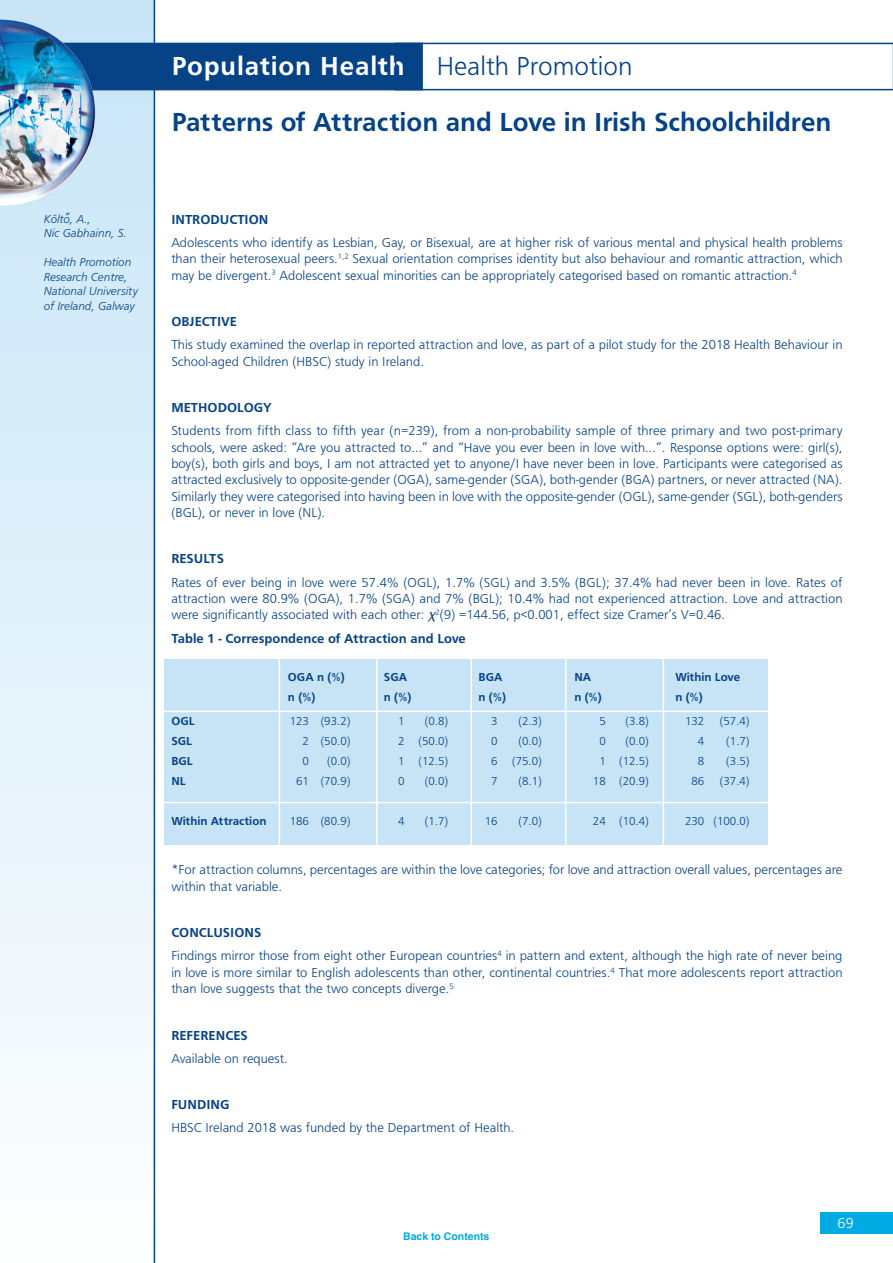
<style>
.page{position:relative;width:893px;height:1263px;background:#fff}
.page>*{position:absolute;margin:0;border:0;box-sizing:border-box;transform-origin:0 0}
.t1{font:27px "Frugal Sans Bold DTC";color:#054286}
.t2{font:27px "Frugal Sans Bold DTC";letter-spacing:.03em;color:#fff}
.t3{font:27px "Frugal Sans Light DTC";color:#054286}
.t4{font:15px "Frugal Sans Light DTC";color:#fff}
.t5{font:13.5px/16.4px "Frugal Sans Light DTC";color:#054286;text-align:justify}
.t6{font:13.5px "Frugal Sans Bold DTC";color:#054286}
.t7{font:12px "Frugal Sans Light DTC";color:#054286}
.t8{font:12px/14.5px "Frugal Sans Light Italic DTC";color:#054286}
.t9{font:12px "Frugal Sans Bold DTC";color:#054286}
.t10{font:700 10.5px "Helvetica";color:#00aae2}
.s1{font-family:"Lucida Grande";font-style:italic}
</style>
<div class="page">
<div style="left:820px;top:1212px;width:73px;height:21px;background:#00aae2"></div>
<div style="left:164px;top:659px;width:604px;height:186px;background:#c7e4f6"></div>
<div style="left:0;top:0;width:154px;height:1263px;background:linear-gradient(to bottom,#c5e4f6,#fefefe)"></div>
<div style="left:36px;top:44px;width:385px;height:45px;background:#054286"></div>
<div style="left:35px;top:43px;width:388px;height:47px;border:2px solid #054286"></div>
<svg style="left:395px;top:43px;width:498px;height:47px"></svg>
<hr style="left:154px;top:0;width:1px;height:1263px;background:#054286">
<hr style="left:158px;top:711px;width:679px;height:1px;background:#fff">
<hr style="left:158px;top:802px;width:679px;height:1px;background:#fff">
<hr style="left:279px;top:654px;width:1px;height:198px;background:#fff">
<hr style="left:376px;top:654px;width:2px;height:198px;background:#fff">
<hr style="left:470px;top:654px;width:2px;height:198px;background:#fff">
<hr style="left:565px;top:654px;width:1px;height:198px;background:#fff">
<hr style="left:663px;top:654px;width:1px;height:198px;background:#fff">
<svg style="left:0;top:199px;width:95px;height:6px"></svg>
<img style="left:0;top:20px;width:95px;height:179px">
<p class="t8" style="left:65px;top:210px;width:6px">“</p>
<p class="t8" style="left:44px;top:211px;width:85px">Költo, A.,<br>Nic Gabhainn, S.</p>
<p class="t8" style="left:44px;top:255px;width:96px">Health Promotion<br>Research Centre,<br>National University of Ireland, Galway</p>
<h1 class="t2" style="left:172px;top:50px;width:234px">Population Health</h1>
<h1 class="t3" style="left:437px;top:50px;width:197px">Health Promotion</h1>
<h1 class="t1" style="left:172px;top:106px;width:661px">Patterns of Attraction and Love in Irish Schoolchildren</h1>
<p class="t6" style="left:171px;top:211px;width:99px">INTRODUCTION</p>
<p class="t5" style="left:171px;top:234px;width:673px">Adolescents who identify as Lesbian, Gay, or Bisexual, are at higher risk of various mental and physical health problems than their heterosexual peers.<sup>1,2</sup> Sexual orientation comprises identity but also behaviour and romantic attraction, which may be divergent.<sup>3</sup> Adolescent sexual minorities can be appropriately categorised based on romantic attraction.<sup>4</sup></p>
<p class="t6" style="left:171px;top:314px;width:67px">OBJECTIVE</p>
<p class="t5" style="left:171px;top:336px;width:673px">This study examined the overlap in reported attraction and love, as part of a pilot study for the 2018 Health Behaviour in<br>School-aged Children (HBSC) study in Ireland.</p>
<p class="t6" style="left:171px;top:399px;width:102px">METHODOLOGY</p>
<p class="t5" style="left:171px;top:422px;width:673px">Students from fifth class to fifth year (n=239), from a non-probability sample of three primary and two post-primary schools, were asked: “Are you attracted to…” and “Have you ever been in love with…”. Response options were: girl(s), boy(s), both girls and boys, I am not attracted yet to anyone/I have never been in love. Participants were categorised as attracted exclusively to opposite-gender (OGA), same-gender (SGA), both-gender (BGA) partners, or never attracted (NA).<br>Similarly they were categorised into having been in love with the opposite-gender (OGL), same-gender (SGL), both-genders (BGL), or never in love (NL).</p>
<p class="t6" style="left:171px;top:551px;width:54px">RESULTS</p>
<p class="t5" style="left:171px;top:574px;width:673px">Rates of ever being in love were 57.4% (OGL), 1.7% (SGL) and 3.5% (BGL); 37.4% had never been in love. Rates of attraction were 80.9% (OGA), 1.7% (SGA) and 7% (BGL); 10.4% had not experienced attraction. Love and attraction were significantly associated with each other: <span class="s1">χ</span><sup>2</sup>(9) =144.56, p&lt;0.001, effect size Cramer’s V=0.46.</p>
<p class="t6" style="left:171px;top:630px;width:296px">Table 1 - Correspondence of Attraction and Love</p>
<p class="t9" style="left:288px;top:670px;width:58px">OGA n (%)</p>
<p class="t9" style="left:384px;top:670px;width:25px">SGA</p>
<p class="t9" style="left:478px;top:670px;width:26px">BGA</p>
<p class="t9" style="left:574px;top:670px;width:18px">NA</p>
<p class="t9" style="left:675px;top:670px;width:66px">Within Love</p>
<p class="t9" style="left:288px;top:690px;width:29px">n (%)</p>
<p class="t9" style="left:384px;top:690px;width:29px">n (%)</p>
<p class="t9" style="left:478px;top:690px;width:29px">n (%)</p>
<p class="t9" style="left:574px;top:690px;width:29px">n (%)</p>
<p class="t9" style="left:675px;top:690px;width:29px">n (%)</p>
<p class="t9" style="left:171px;top:714px;width:25px">OGL</p>
<p class="t7" style="left:290px;top:714px;width:62px">123 (93.2)</p>
<p class="t7" style="left:398px;top:714px;width:8px">1</p>
<p class="t7" style="left:425px;top:714px;width:25px">(0.8)</p>
<p class="t7" style="left:491px;top:714px;width:8px">3</p>
<p class="t7" style="left:518px;top:714px;width:25px">(2.3)</p>
<p class="t7" style="left:599px;top:714px;width:8px">5</p>
<p class="t7" style="left:625px;top:714px;width:25px">(3.8)</p>
<p class="t7" style="left:685px;top:714px;width:21px">132</p>
<p class="t7" style="left:720px;top:714px;width:31px">(57.4)</p>
<p class="t9" style="left:171px;top:734px;width:22px">SGL</p>
<p class="t7" style="left:303px;top:734px;width:49px">2 (50.0)</p>
<p class="t7" style="left:398px;top:734px;width:52px">2 (50.0)</p>
<p class="t7" style="left:491px;top:734px;width:8px">0</p>
<p class="t7" style="left:518px;top:734px;width:25px">(0.0)</p>
<p class="t7" style="left:599px;top:734px;width:8px">0</p>
<p class="t7" style="left:625px;top:734px;width:25px">(0.0)</p>
<p class="t7" style="left:698px;top:734px;width:8px">4</p>
<p class="t7" style="left:726px;top:734px;width:25px">(1.7)</p>
<p class="t9" style="left:171px;top:754px;width:23px">BGL</p>
<p class="t7" style="left:303px;top:754px;width:8px">0</p>
<p class="t7" style="left:327px;top:754px;width:25px">(0.0)</p>
<p class="t7" style="left:398px;top:754px;width:52px">1 (12.5)</p>
<p class="t7" style="left:491px;top:754px;width:52px">6 (75.0)</p>
<p class="t7" style="left:599px;top:754px;width:51px">1 (12.5)</p>
<p class="t7" style="left:698px;top:754px;width:8px">8</p>
<p class="t7" style="left:726px;top:754px;width:25px">(3.5)</p>
<p class="t9" style="left:171px;top:774px;width:16px">NL</p>
<p class="t7" style="left:296px;top:774px;width:56px">61 (70.9)</p>
<p class="t7" style="left:398px;top:774px;width:8px">0</p>
<p class="t7" style="left:425px;top:774px;width:25px">(0.0)</p>
<p class="t7" style="left:491px;top:774px;width:8px">7</p>
<p class="t7" style="left:518px;top:774px;width:25px">(8.1)</p>
<p class="t7" style="left:593px;top:774px;width:57px">18 (20.9)</p>
<p class="t7" style="left:691px;top:774px;width:14px">86</p>
<p class="t7" style="left:720px;top:774px;width:31px">(37.4)</p>
<p class="t9" style="left:171px;top:814px;width:97px">Within Attraction</p>
<p class="t7" style="left:290px;top:814px;width:62px">186 (80.9)</p>
<p class="t7" style="left:398px;top:814px;width:8px">4</p>
<p class="t7" style="left:425px;top:814px;width:25px">(1.7)</p>
<p class="t7" style="left:485px;top:814px;width:14px">16</p>
<p class="t7" style="left:518px;top:814px;width:25px">(7.0)</p>
<p class="t7" style="left:593px;top:814px;width:57px">24 (10.4)</p>
<p class="t7" style="left:685px;top:814px;width:66px">230 (100.0)</p>
<p class="t5" style="left:171px;top:862px;width:673px">*For attraction columns, percentages are within the love categories; for love and attraction overall values, percentages are within that variable.</p>
<p class="t6" style="left:171px;top:925px;width:92px">CONCLUSIONS</p>
<p class="t5" style="left:171px;top:947px;width:673px">Findings mirror those from eight other European countries<sup>4</sup> in pattern and extent, although the high rate of never being in love is more similar to English adolescents than other, continental countries.<sup>4</sup> That more adolescents report attraction than love suggests that the two concepts diverge.<sup>5</sup></p>
<p class="t6" style="left:171px;top:1027px;width:78px">REFERENCES</p>
<p class="t5" style="left:171px;top:1050px;width:118px">Available on request.</p>
<p class="t6" style="left:171px;top:1096px;width:60px">FUNDING</p>
<p class="t5" style="left:171px;top:1119px;width:344px">HBSC Ireland 2018 was funded by the Department of Health.</p>
<p class="t10" style="left:403px;top:1230px;width:88px">Back to Contents</p>
<p class="t4" style="left:837px;top:1213px;width:18px">69</p>
</div>
